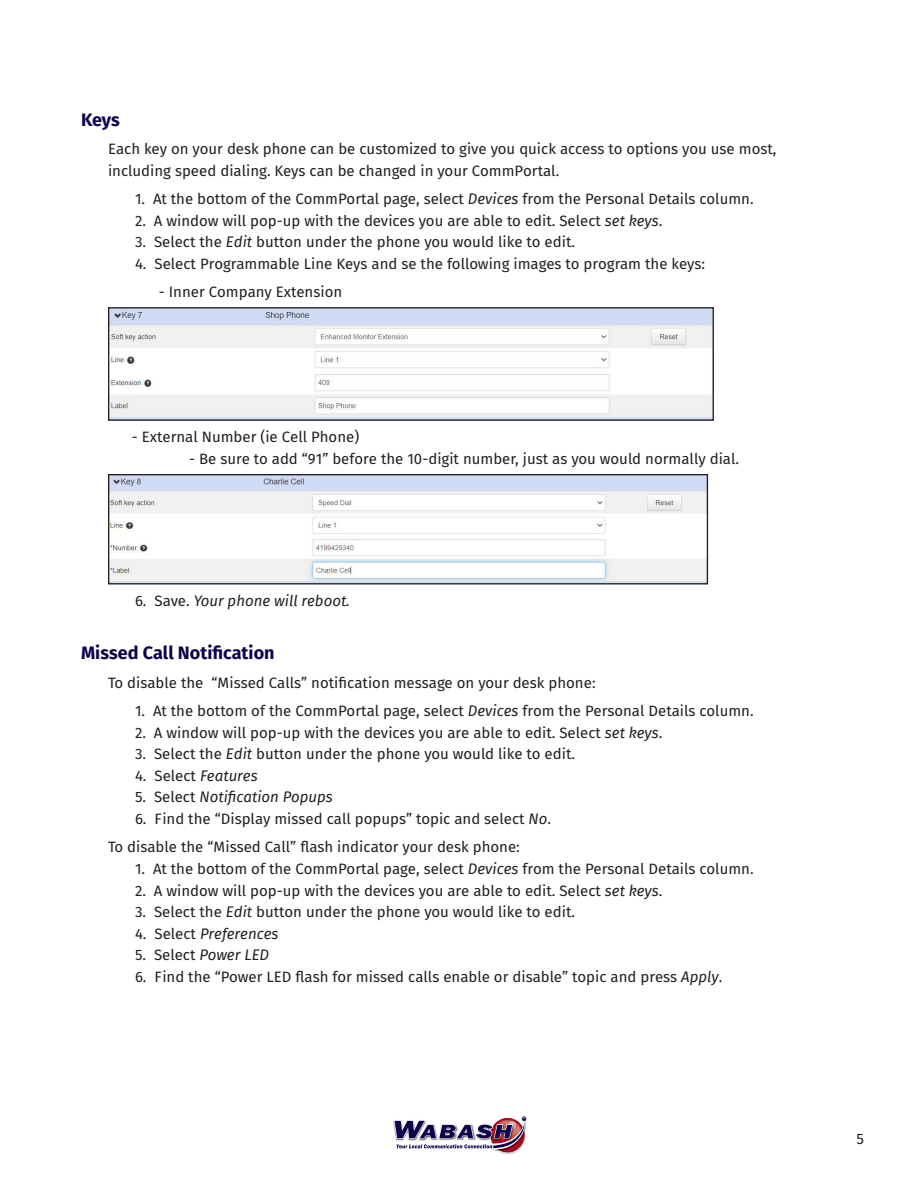
<style>
.page{position:relative;width:918px;height:1188px;background:#fff}
.page>*{position:absolute;margin:0;border:0;box-sizing:border-box;transform-origin:0 0}
.t1{font:700 18px "Fira Sans";color:#0c034c}
.t2{font:15px/21.6px "Fira Sans";color:#231f20}
.t3{font:italic 15px "Fira Sans";color:#231f20}
.s1{font-style:italic}
.s2{font-style:normal}
</style>
<div class="page">
<img style="left:499px;top:1152px;width:18px;height:3px">
<svg style="left:394px;top:1116px;width:133px;height:36px"></svg>
<img style="left:110px;top:309px;width:602px;height:110px">
<div style="left:108px;top:307px;width:606px;height:114px;border:1px solid #231f20"></div>
<img style="left:110px;top:476px;width:596px;height:106px">
<div style="left:108px;top:474px;width:600px;height:110px;border:1px solid #231f20"></div>
<p class="t1" style="left:81px;top:107px;width:40px">Keys</p>
<p class="t2" style="left:108px;top:139px;width:670px">Each key on your desk phone can be customized to give you quick access to options you use most, including speed dialing. Keys can be changed in your CommPortal.</p>
<p class="t2" style="left:135px;top:189px;width:620px">1. At the bottom of the CommPortal page, select <span class="s1">Devices</span> from the Personal Details column.</p>
<p class="t2" style="left:135px;top:211px;width:529px">2. A window will pop-up with the devices you are able to edit. Select <span class="s1">set keys</span>.</p>
<p class="t2" style="left:135px;top:232px;width:442px">3. Select the <span class="s1">Edit</span> button under the phone you would like to edit.</p>
<p class="t2" style="left:135px;top:254px;width:572px">4. Select Programmable Line Keys and se the following images to program the keys:</p>
<p class="t2" style="left:159px;top:282px;width:185px">- Inner Company Extension</p>
<p class="t2" style="left:132px;top:427px;width:229px">- External Number (ie Cell Phone)</p>
<p class="t2" style="left:189px;top:449px;width:552px">- Be sure to add “91” before the 10-digit number, just as you would normally dial.</p>
<p class="t3" style="left:135px;top:590px;width:216px"><span class="s2">6. Save.</span> Your phone will reboot.</p>
<p class="t1" style="left:81px;top:640px;width:195px">Missed Call Notification</p>
<p class="t2" style="left:108px;top:673px;width:489px">To disable the “Missed Calls” notification message on your desk phone:</p>
<p class="t2" style="left:135px;top:701px;width:620px">1. At the bottom of the CommPortal page, select <span class="s1">Devices</span> from the Personal Details column.</p>
<p class="t2" style="left:135px;top:723px;width:529px">2. A window will pop-up with the devices you are able to edit. Select <span class="s1">set keys</span>.</p>
<p class="t2" style="left:135px;top:744px;width:442px">3. Select the <span class="s1">Edit</span> button under the phone you would like to edit.</p>
<p class="t2" style="left:135px;top:766px;width:124px">4. Select <span class="s1">Features</span></p>
<p class="t3" style="left:135px;top:786px;width:199px"><span class="s2">5. Select</span> Notification Popups</p>
<p class="t2" style="left:135px;top:809px;width:418px">6. Find the “Display missed call popups” topic and select <span class="s1">No</span>.</p>
<p class="t2" style="left:108px;top:837px;width:413px">To disable the “Missed Call” flash indicator your desk phone:</p>
<p class="t2" style="left:135px;top:859px;width:620px">1. At the bottom of the CommPortal page, select <span class="s1">Devices</span> from the Personal Details column.</p>
<p class="t2" style="left:135px;top:881px;width:529px">2. A window will pop-up with the devices you are able to edit. Select <span class="s1">set keys</span>.</p>
<p class="t2" style="left:135px;top:902px;width:442px">3. Select the <span class="s1">Edit</span> button under the phone you would like to edit.</p>
<p class="t3" style="left:135px;top:922px;width:145px"><span class="s2">4. Select</span> Preferences</p>
<p class="t2" style="left:135px;top:945px;width:136px">5. Select <span class="s1">Power LED</span></p>
<p class="t2" style="left:135px;top:967px;width:589px">6. Find the “Power LED flash for missed calls enable or disable” topic and press <span class="s1">Apply</span>.</p>
<p class="t2" style="left:856px;top:1129px;width:9px">5</p>
</div>
